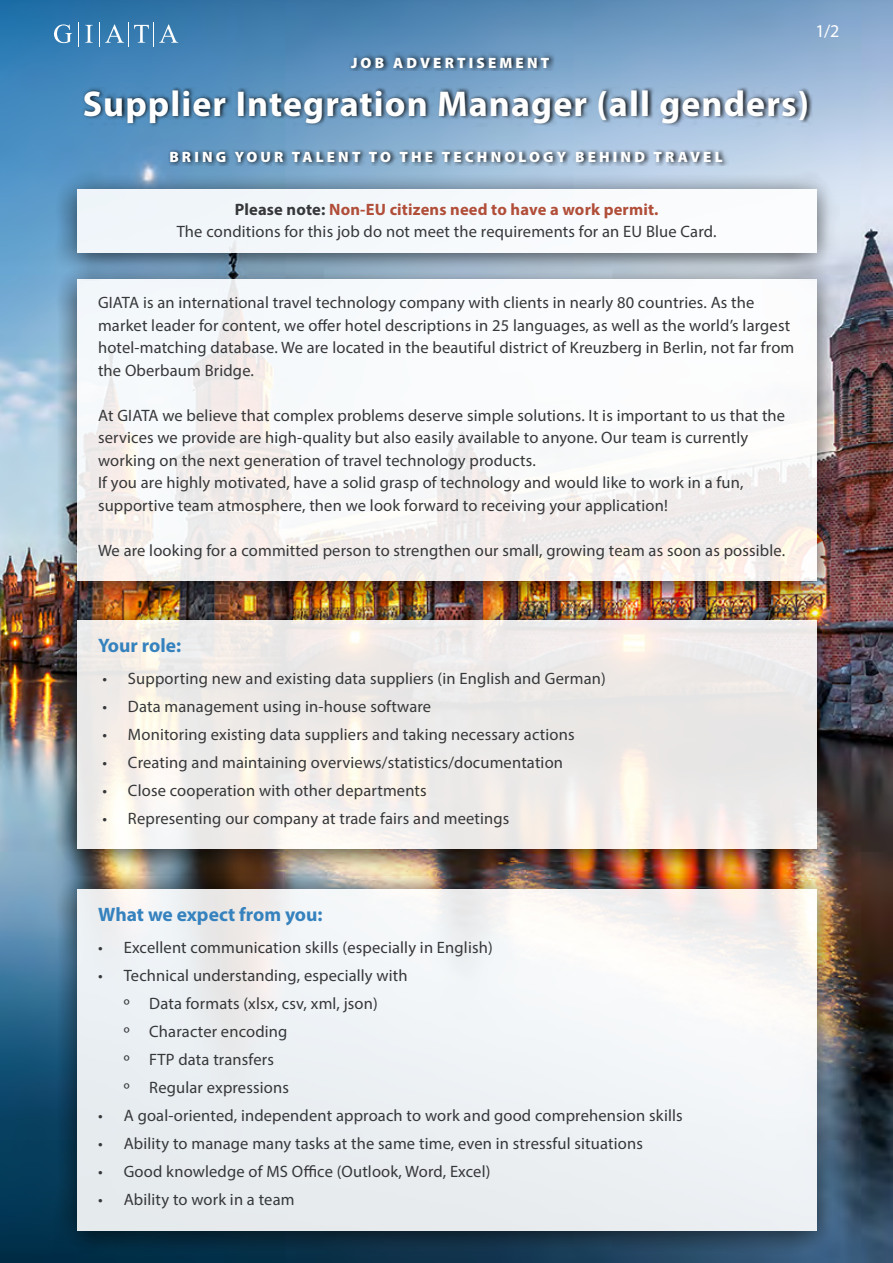
<style>
.page{position:relative;width:893px;height:1263px;background:#fff}
.page>*{position:absolute;margin:0;border:0;box-sizing:border-box;transform-origin:0 0}
.Titel{font:700 36px "Myriad Pro";letter-spacing:.03em;color:#fff}
.Überschrift{font:700 19.5px "Myriad Pro";color:#3582be}
.t1{font:18px "Myriad Pro";color:#fff}
.paragraph{font:16.5px/22.5px "Myriad Pro";letter-spacing:.01em;color:#363739}
.Liste{font:16.5px "Myriad Pro";letter-spacing:.01em;color:#363739}
.paragraph-2{font:700 16.5px "Myriad Pro";letter-spacing:.01em;color:#b14e39}
.Untertitel{font:900 15px "Myriad Pro";letter-spacing:.21em;color:#fff}
.s1{color:#363739}
</style>
<div class="page">
<img style="left:0;top:0;width:893px;height:1263px">
<svg style="left:54px;top:24px;width:18px;height:19px"></svg>
<svg style="left:78px;top:22px;width:1px;height:25px"></svg>
<svg style="left:85px;top:25px;width:8px;height:18px"></svg>
<svg style="left:99px;top:22px;width:79px;height:25px;background:#558fbb"></svg>
<div style="left:349px;top:53px;width:206px;height:18px;background:#000;opacity:.84"></div>
<div style="left:168px;top:149px;width:561px;height:16px;background:#000;opacity:.84"></div>
<div style="left:82px;top:87px;width:730px;height:39px;background:#000;opacity:.84"></div>
<div style="left:53px;top:260px;width:786px;height:349px;background:#000;opacity:.75"></div>
<svg style="left:77px;top:281px;width:739px;height:300px"></svg>
<div style="left:53px;top:170px;width:786px;height:111px;background:#000;opacity:.75"></div>
<div style="left:77px;top:189px;width:739px;height:64px;background:#f6f9fb"></div>
<div style="left:53px;top:601px;width:786px;height:276px;background:#000;opacity:.75"></div>
<svg style="left:77px;top:621px;width:739px;height:228px;background:#efebe9"></svg>
<div style="left:53px;top:869px;width:786px;height:388px;background:#000;opacity:.75"></div>
<div style="left:77px;top:889px;width:739px;height:341px;background:linear-gradient(to right,#e8edf0,#f5f6f7)"></div>
<p class="Untertitel" style="left:351px;top:53px;width:200px">JOB ADVERTISEMENT</p>
<h1 class="Titel" style="left:83px;top:81px;width:728px">Supplier Integration Manager (all genders)</h1>
<p class="t1" style="left:815px;top:20px;width:25px">1/2</p>
<p class="Untertitel" style="left:169px;top:147px;width:555px">BRING YOUR TALENT TO THE TECHNOLOGY BEHIND TRAVEL</p>
<p class="paragraph-2" style="left:235px;top:198px;width:425px"><span class="s1">Please note:</span> Non-EU citizens need to have a work permit.</p>
<p class="paragraph" style="left:177px;top:220px;width:541px">The conditions for this job do not meet the requirements for an EU Blue Card.</p>
<p class="paragraph" style="left:98px;top:291px;width:698px">GIATA is an international travel technology company with clients in nearly 80 countries. As the market leader for content, we offer hotel descriptions in 25 languages, as well as the world’s largest hotel-matching database. We are located in the beautiful district of Kreuzberg in Berlin, not far from the Oberbaum Bridge.</p>
<p class="paragraph" style="left:98px;top:404px;width:689px">At GIATA we believe that complex problems deserve simple solutions. It is important to us that the services we provide are high-quality but also easily available to anyone. Our team is currently working on the next generation of travel technology products.</p>
<p class="paragraph" style="left:98px;top:471px;width:647px">If you are highly motivated, have a solid grasp of technology and would like to work in a fun, supportive team atmosphere, then we look forward to receiving your application!</p>
<p class="paragraph" style="left:98px;top:539px;width:689px">We are looking for a committed person to strengthen our small, growing team as soon as possible.</p>
<h2 class="Überschrift" style="left:98px;top:633px;width:84px">Your role:</h2>
<p class="Liste" style="left:102px;top:668px;width:505px">• Supporting new and existing data suppliers (in English and German)</p>
<p class="Liste" style="left:102px;top:696px;width:330px">• Data management using in-house software</p>
<p class="Liste" style="left:102px;top:724px;width:474px">• Monitoring existing data suppliers and taking necessary actions</p>
<p class="Liste" style="left:102px;top:752px;width:462px">• Creating and maintaining overviews/statistics/documentation</p>
<p class="Liste" style="left:102px;top:780px;width:326px">• Close cooperation with other departments</p>
<p class="Liste" style="left:102px;top:808px;width:408px">• Representing our company at trade fairs and meetings</p>
<h2 class="Überschrift" style="left:98px;top:902px;width:226px">What we expect from you:</h2>
<p class="paragraph" style="left:98px;top:936px;width:396px">• Excellent communication skills (especially in English)</p>
<p class="paragraph" style="left:98px;top:964px;width:311px">• Technical understanding, especially with</p>
<p class="paragraph" style="left:124px;top:992px;width:256px">º Data formats (xlsx, csv, xml, json)</p>
<p class="paragraph" style="left:124px;top:1020px;width:165px">º Character encoding</p>
<p class="paragraph" style="left:124px;top:1048px;width:152px">º FTP data transfers</p>
<p class="paragraph" style="left:124px;top:1076px;width:167px">º Regular expressions</p>
<p class="paragraph" style="left:98px;top:1104px;width:586px">• A goal-oriented, independent approach to work and good comprehension skills</p>
<p class="paragraph" style="left:98px;top:1132px;width:546px">• Ability to manage many tasks at the same time, even in stressful situations</p>
<p class="paragraph" style="left:98px;top:1160px;width:394px">• Good knowledge of MS Office (Outlook, Word, Excel)</p>
<p class="paragraph" style="left:98px;top:1188px;width:198px">• Ability to work in a team</p>
</div>
